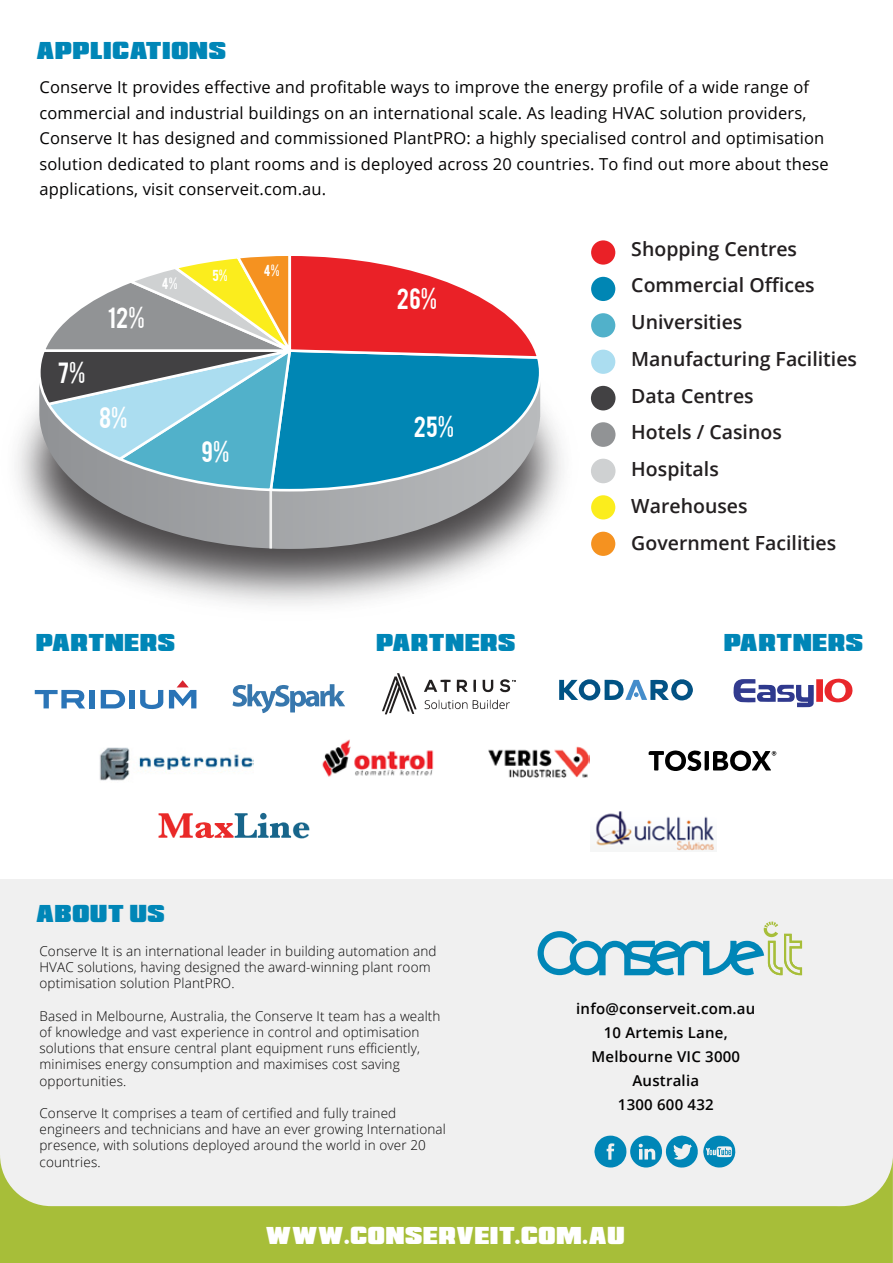
<style>
.page{position:relative;width:893px;height:1263px;background:#fff}
.page>*{position:absolute;margin:0;border:0;box-sizing:border-box;transform-origin:0 0}
.t1{font:22.95px "Bebas";color:#fff}
.t2{font:21px "Republica Minor";letter-spacing:.04em;color:#0086b7}
.t3{font:21px "Republica Minor";letter-spacing:.04em;color:#fff}
.t4{font:600 19.5px/36.8px "Open Sans";color:#231f20}
.t5{font:16.5px/25.5px "Open Sans";letter-spacing:.01em;color:#030202}
.t6{font:600 15px/24px "Open Sans";letter-spacing:.015em;color:#030202;text-align:center}
.t7{font:300 13.5px/16.2px "Open Sans";letter-spacing:.01em;color:#030202}
.t8{font:12.45px "Bebas";color:#fff}
</style>
<div class="page">
<div style="left:0;top:879px;width:893px;height:383px;background:#f0f0f0"></div>
<svg style="left:0;top:1156px;width:893px;height:107px;fill:#a7be39"></svg>
<svg style="left:101px;top:690px;width:24px;height:18px"></svg>
<svg style="left:140px;top:690px;width:23px;height:19px"></svg>
<svg style="left:35px;top:690px;width:50px;height:18px"></svg>
<div style="left:89px;top:690px;width:6px;height:18px;background:#2874b6"></div>
<div style="left:129px;top:690px;width:6px;height:18px;background:#2874b6"></div>
<svg style="left:169px;top:680px;width:27px;height:28px"></svg>
<svg style="left:733px;top:678px;width:120px;height:29px"></svg>
<svg style="left:232px;top:684px;width:113px;height:29px"></svg>
<svg style="left:559px;top:679px;width:134px;height:22px"></svg>
<svg style="left:158px;top:813px;width:152px;height:26px"></svg>
<img style="left:488px;top:746px;width:101px;height:32px">
<img style="left:322px;top:739px;width:112px;height:38px">
<img style="left:99px;top:747px;width:154px;height:34px">
<svg style="left:594px;top:1135px;width:142px;height:33px"></svg>
<svg style="left:538px;top:921px;width:264px;height:54px"></svg>
<svg style="left:382px;top:673px;width:34px;height:41px"></svg>
<svg style="left:483px;top:680px;width:10px;height:12px"></svg>
<svg style="left:424px;top:680px;width:27px;height:12px"></svg>
<svg style="left:457px;top:680px;width:19px;height:12px"></svg>
<svg style="left:500px;top:679px;width:16px;height:13px"></svg>
<svg style="left:473px;top:700px;width:37px;height:9px"></svg>
<svg style="left:424px;top:700px;width:43px;height:9px"></svg>
<img style="left:16px;top:410px;width:547px;height:195px">
<svg style="left:39px;top:493px;width:501px;height:56px;background:#9b9c9e"></svg>
<div style="left:590px;top:312px;width:27px;height:27px;background:#51b1ca;border-radius:50%"></div>
<div style="left:588px;top:310px;width:30px;height:30px;border:3px solid #fff;border-radius:50%"></div>
<div style="left:590px;top:348px;width:27px;height:27px;background:#abddf0;border-radius:50%"></div>
<div style="left:588px;top:347px;width:30px;height:30px;border:3px solid #fff;border-radius:50%"></div>
<div style="left:590px;top:384px;width:27px;height:28px;background:#424143;border-radius:50%"></div>
<div style="left:588px;top:383px;width:30px;height:30px;border:3px solid #fff;border-radius:50%"></div>
<div style="left:590px;top:421px;width:27px;height:27px;background:#919395;border-radius:50%"></div>
<div style="left:588px;top:420px;width:30px;height:29px;border:3px solid #fff;border-radius:50%"></div>
<div style="left:590px;top:457px;width:27px;height:28px;background:#cfd1d2;border-radius:50%"></div>
<div style="left:588px;top:456px;width:30px;height:30px;border:3px solid #fff;border-radius:50%"></div>
<div style="left:590px;top:494px;width:27px;height:27px;background:#fbed1d;border-radius:50%"></div>
<div style="left:588px;top:492px;width:30px;height:30px;border:3px solid #fff;border-radius:50%"></div>
<div style="left:590px;top:530px;width:27px;height:27px;background:#f59220;border-radius:50%"></div>
<div style="left:588px;top:529px;width:30px;height:30px;border:3px solid #fff;border-radius:50%"></div>
<div style="left:590px;top:239px;width:27px;height:27px;background:#ea2127;border-radius:50%"></div>
<div style="left:588px;top:237px;width:30px;height:31px;border:3px solid #fff;border-radius:50%"></div>
<div style="left:590px;top:275px;width:27px;height:27px;background:#0086b4;border-radius:50%"></div>
<div style="left:588px;top:274px;width:30px;height:30px;border:3px solid #fff;border-radius:50%"></div>
<hr style="left:269px;top:490px;width:3px;height:58px;background:#fff">
<svg style="left:37px;top:256px;width:506px;height:237px;background:#8d98a1"></svg>
<img style="left:595px;top:811px;width:119px;height:40px">
<svg style="left:649px;top:750px;width:127px;height:21px"></svg>
<h2 class="t2" style="left:36px;top:32px;width:191px">APPLICATIONS</h2>
<p class="t5" style="left:39px;top:74px;width:791px">Conserve It provides effective and profitable ways to improve the energy profile of a wide range of commercial and industrial buildings on an international scale. As leading HVAC solution providers, Conserve It has designed and commissioned PlantPRO: a highly specialised control and optimisation solution dedicated to plant rooms and is deployed across 20 countries. To find out more about these applications, visit conserveit.com.au.</p>
<h1 class="t1" style="left:58px;top:356px;width:29px">7%</h1>
<h1 class="t1" style="left:108px;top:301px;width:38px">12%</h1>
<h1 class="t1" style="left:99px;top:401px;width:30px">8%</h1>
<p class="t8" style="left:162px;top:274px;width:17px">4%</p>
<p class="t8" style="left:212px;top:267px;width:17px">5%</p>
<h1 class="t1" style="left:202px;top:435px;width:29px">9%</h1>
<p class="t8" style="left:264px;top:261px;width:17px">4%</p>
<h1 class="t1" style="left:397px;top:282px;width:42px">26%</h1>
<h1 class="t1" style="left:414px;top:410px;width:42px">25%</h1>
<h3 class="t4" style="left:631px;top:230px;width:227px">Shopping Centres<br>Commercial Offices<br>Universities<br>Manufacturing Facilities<br>Data Centres<br>Hotels / Casinos<br>Hospitals<br>Warehouses<br>Government Facilities</h3>
<h2 class="t2" style="left:36px;top:624px;width:140px">PARTNERS</h2>
<h2 class="t2" style="left:377px;top:624px;width:140px">PARTNERS</h2>
<h2 class="t2" style="left:724px;top:624px;width:140px">PARTNERS</h2>
<h2 class="t2" style="left:36px;top:895px;width:130px">ABOUT US</h2>
<p class="t7" style="left:39px;top:942px;width:399px">Conserve It is an international leader in building automation and<br>HVAC solutions, having designed the award-winning plant room optimisation solution PlantPRO.</p>
<p class="t7" style="left:39px;top:1007px;width:403px">Based in Melbourne, Australia, the Conserve It team has a wealth of knowledge and vast experience in control and optimisation solutions that ensure central plant equipment runs efficiently, minimises energy consumption and maximises cost saving opportunities.</p>
<p class="t7" style="left:39px;top:1104px;width:408px">Conserve It comprises a team of certified and fully trained engineers and technicians and have an ever growing International presence, with solutions deployed around the world in over 20 countries.</p>
<p class="t6" style="left:576px;top:996px;width:181px">info@conserveit.com.au<br>10 Artemis Lane,<br>Melbourne VIC 3000<br>Australia<br>1300 600 432</p>
<h2 class="t3" style="left:266px;top:1217px;width:360px">WWW.CONSERVEIT.COM.AU</h2>
</div>
